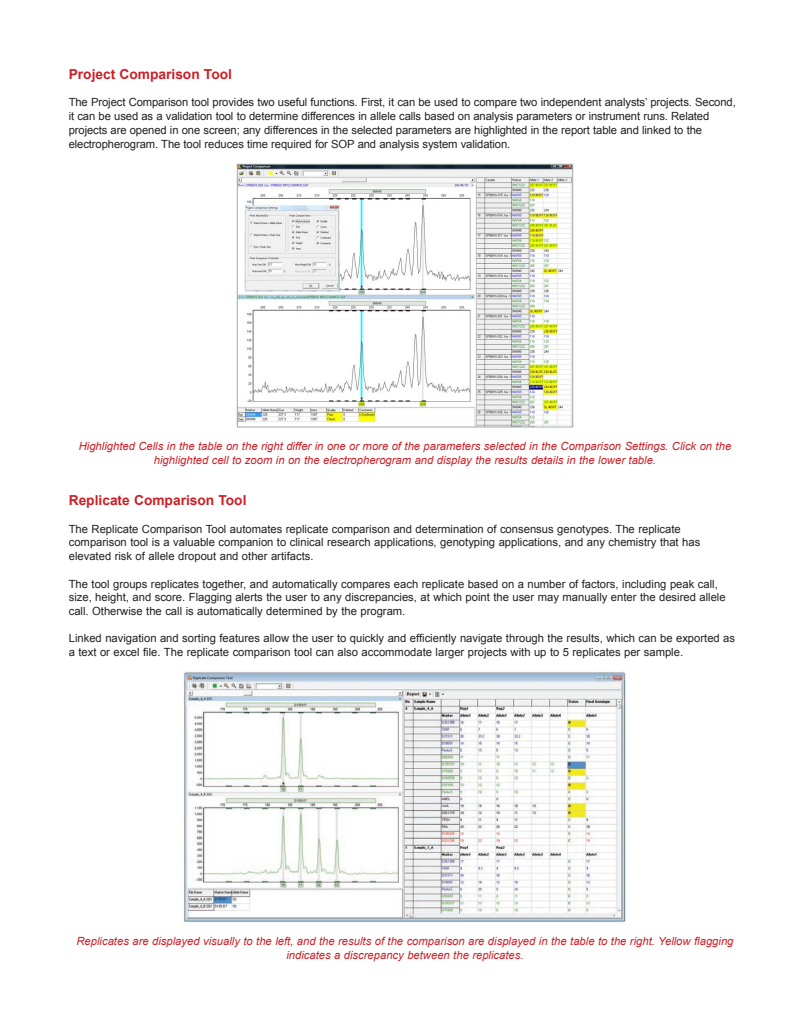
<style>
.page{position:relative;width:810px;height:1035px;background:#fff}
.page>*{position:absolute;margin:0;border:0;box-sizing:border-box;transform-origin:0 0}
.t1{font:700 13.75px "Arial";color:#cb2027}
.t2{font:11.25px/13.8px "Arial";color:#231f20}
.t3{font:italic 11.25px/13.8px "Arial";color:#cb2027;text-align:center}
</style>
<div class="page">
<img style="left:239px;top:166px;width:332px;height:259px">
<div style="left:237px;top:164px;width:336px;height:263px;border:1px solid #a1ada5"></div>
<img style="left:183px;top:671px;width:443px;height:251px">
<p class="t1" style="left:69px;top:64px;width:165px">Project Comparison Tool</p>
<p class="t2" style="left:69px;top:95px;width:669px">The Project Comparison tool provides two useful functions. First, it can be used to compare two independent analysts’ projects. Second, it can be used as a validation tool to determine differences in allele calls based on analysis parameters or instrument runs. Related projects are opened in one screen; any differences in the selected parameters are highlighted in the report table and linked to the electropherogram. The tool reduces time required for SOP and analysis system validation.</p>
<p class="t3" style="left:79px;top:439px;width:654px">Highlighted Cells in the table on the right differ in one or more of the parameters selected in the Comparison Settings. Click on the highlighted cell to zoom in on the electropherogram and display the results details in the lower table.</p>
<p class="t1" style="left:69px;top:490px;width:179px">Replicate Comparison Tool</p>
<p class="t2" style="left:69px;top:522px;width:633px">The Replicate Comparison Tool automates replicate comparison and determination of consensus genotypes. The replicate comparison tool is a valuable companion to clinical research applications, genotyping applications, and any chemistry that has elevated risk of allele dropout and other artifacts.</p>
<p class="t2" style="left:69px;top:577px;width:658px">The tool groups replicates together, and automatically compares each replicate based on a number of factors, including peak call, size, height, and score. Flagging alerts the user to any discrepancies, at which point the user may manually enter the desired allele call. Otherwise the call is automatically determined by the program.</p>
<p class="t2" style="left:69px;top:632px;width:668px">Linked navigation and sorting features allow the user to quickly and efficiently navigate through the results, which can be exported as a text or excel file. The replicate comparison tool can also accommodate larger projects with up to 5 replicates per sample.</p>
<p class="t3" style="left:76px;top:934px;width:659px">Replicates are displayed visually to the left, and the results of the comparison are displayed in the table to the right. Yellow flagging indicates a discrepancy between the replicates.</p>
</div>
